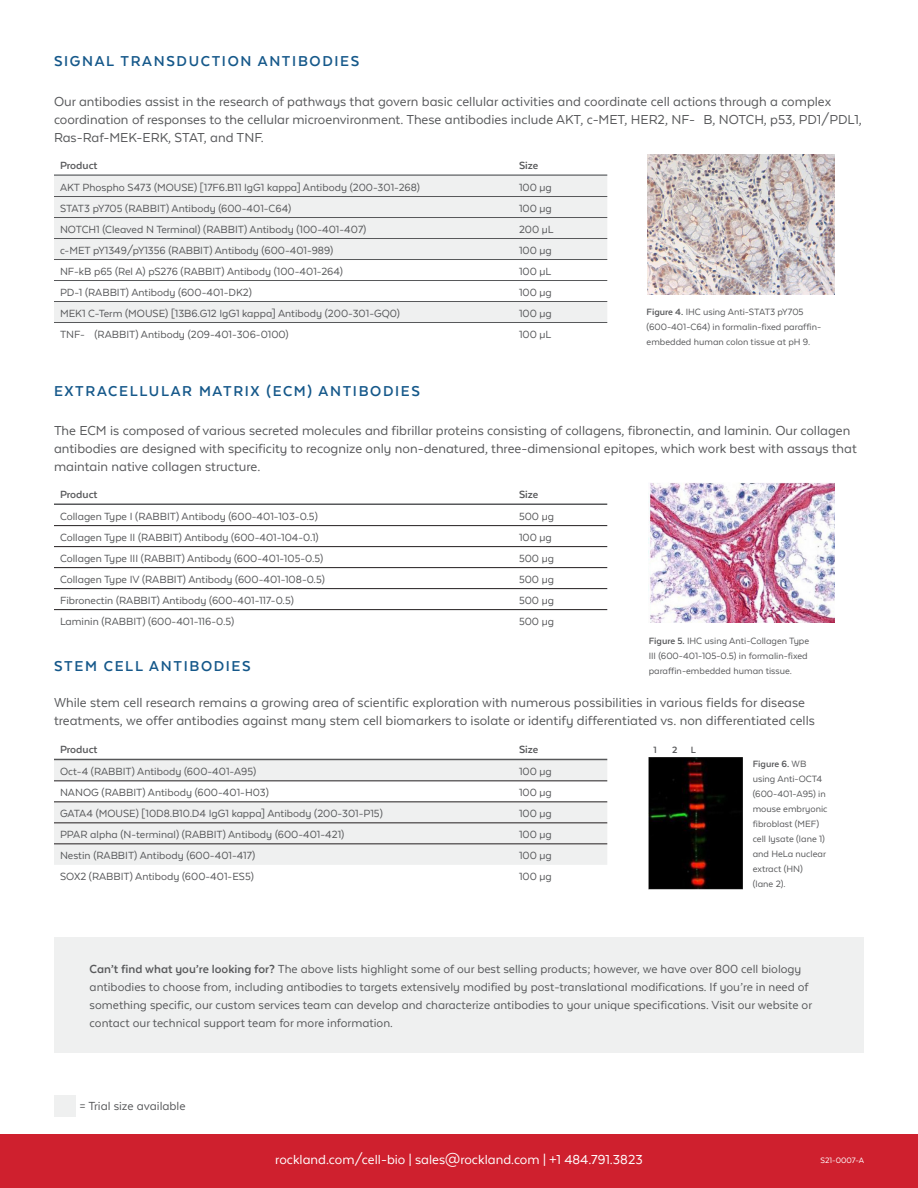
<style>
.page{position:relative;width:918px;height:1188px;background:#fff}
.page>*{position:absolute;margin:0;border:0;box-sizing:border-box;transform-origin:0 0}
.t1{font:700 16.5px "Texta Alt";letter-spacing:.1em;color:#15588a}
.Body{font:15px/18px "Texta Alt";color:#57585a}
.t2{font:15px "Texta Alt";color:#fff}
.Body-2{font:13.5px/18px "Texta Alt";color:#57585a}
.t3{font:12px "Texta Alt";color:#57585a}
.t4{font:700 12px "Texta Alt";color:#57585a}
.Body-3{font:10.5px/15px "Texta Alt";color:#57585a}
.Body-4{font:700 10.5px "Texta Alt";color:#57585a}
.Paragraph_Style_1{font:9px "Texta Alt";color:#fff}
.s1{font-weight:700}
</style>
<div class="page">
<div style="left:0;top:1134px;width:918px;height:54px;background:#cf202e"></div>
<div style="left:54px;top:937px;width:810px;height:116px;background:#eff0f0"></div>
<svg style="left:54px;top:176px;width:553px;height:146px;fill:#eff0f0"></svg>
<hr style="left:54px;top:196px;width:459px;height:1px;background:#57585a">
<hr style="left:513px;top:196px;width:94px;height:1px;background:#57585a">
<hr style="left:54px;top:217px;width:459px;height:1px;background:#57585a">
<hr style="left:513px;top:217px;width:94px;height:1px;background:#57585a">
<hr style="left:54px;top:238px;width:459px;height:1px;background:#57585a">
<hr style="left:513px;top:238px;width:94px;height:1px;background:#57585a">
<hr style="left:54px;top:280px;width:459px;height:1px;background:#57585a">
<hr style="left:513px;top:280px;width:94px;height:1px;background:#57585a">
<hr style="left:54px;top:259px;width:459px;height:1px;background:#57585a">
<hr style="left:513px;top:259px;width:94px;height:1px;background:#57585a">
<hr style="left:54px;top:174px;width:459px;height:2px;background:#787a7d">
<hr style="left:513px;top:174px;width:94px;height:2px;background:#787a7d">
<hr style="left:54px;top:301px;width:459px;height:1px;background:#57585a">
<hr style="left:513px;top:301px;width:94px;height:1px;background:#57585a">
<hr style="left:54px;top:322px;width:459px;height:1px;background:#57585a">
<hr style="left:513px;top:322px;width:94px;height:1px;background:#57585a">
<hr style="left:54px;top:525px;width:459px;height:1px;background:#231f20">
<hr style="left:513px;top:525px;width:94px;height:1px;background:#231f20">
<hr style="left:54px;top:503px;width:459px;height:2px;background:#57585a">
<hr style="left:513px;top:503px;width:94px;height:2px;background:#57585a">
<hr style="left:54px;top:546px;width:459px;height:1px;background:#231f20">
<hr style="left:513px;top:546px;width:94px;height:1px;background:#231f20">
<hr style="left:54px;top:567px;width:459px;height:1px;background:#231f20">
<hr style="left:513px;top:567px;width:94px;height:1px;background:#231f20">
<hr style="left:54px;top:588px;width:459px;height:1px;background:#231f20">
<hr style="left:513px;top:588px;width:94px;height:1px;background:#231f20">
<hr style="left:54px;top:609px;width:459px;height:1px;background:#231f20">
<hr style="left:513px;top:609px;width:94px;height:1px;background:#231f20">
<svg style="left:54px;top:758px;width:553px;height:1px"></svg>
<svg style="left:54px;top:760px;width:553px;height:105px;fill:#eff0f0"></svg>
<hr style="left:54px;top:759px;width:459px;height:1px;background:#57585a">
<hr style="left:513px;top:759px;width:94px;height:1px;background:#57585a">
<hr style="left:54px;top:801px;width:459px;height:1px;background:#231f20">
<hr style="left:513px;top:801px;width:94px;height:1px;background:#231f20">
<hr style="left:54px;top:822px;width:459px;height:1px;background:#231f20">
<hr style="left:513px;top:822px;width:94px;height:1px;background:#231f20">
<hr style="left:54px;top:843px;width:459px;height:1px;background:#231f20">
<hr style="left:513px;top:843px;width:94px;height:1px;background:#231f20">
<hr style="left:54px;top:780px;width:459px;height:1px;background:#231f20">
<hr style="left:513px;top:780px;width:94px;height:1px;background:#231f20">
<img style="left:647px;top:154px;width:187px;height:140px">
<img style="left:648px;top:483px;width:187px;height:140px">
<img style="left:648px;top:757px;width:94px;height:132px">
<div style="left:54px;top:1096px;width:22px;height:21px;background:#eff0f0"></div>
<p class="t1" style="left:54px;top:53px;width:307px">SIGNAL TRANSDUCTION ANTIBODIES</p>
<p class="Body" style="left:54px;top:92px;width:809px">Our antibodies assist in the research of pathways that govern basic cellular activities and coordinate cell actions through a complex coordination of responses to the cellular microenvironment. These antibodies include AKT, c-MET, HER2, NF-κB, NOTCH, p53, PD1/PDL1,<br>Ras-Raf-MEK-ERK, STAT, and TNF.</p>
<p class="t4" style="left:60px;top:159px;width:39px">Product</p>
<p class="t4" style="left:519px;top:159px;width:21px">Size</p>
<p class="t3" style="left:60px;top:181px;width:361px">AKT Phospho S473 (MOUSE) [17F6.B11 IgG1 kappa] Antibody (200-301-268)</p>
<p class="t3" style="left:519px;top:181px;width:34px">100 µg</p>
<p class="t3" style="left:60px;top:202px;width:233px">STAT3 pY705 (RABBIT) Antibody (600-401-C64)</p>
<p class="t3" style="left:519px;top:202px;width:34px">100 µg</p>
<p class="t3" style="left:60px;top:223px;width:308px">NOTCH1 (Cleaved N Terminal) (RABBIT) Antibody (100-401-407)</p>
<p class="t3" style="left:519px;top:223px;width:36px">200 µL</p>
<p class="t3" style="left:60px;top:244px;width:275px">c-MET pY1349/pY1356 (RABBIT) Antibody (600-401-989)</p>
<p class="t3" style="left:519px;top:244px;width:34px">100 µg</p>
<p class="t3" style="left:60px;top:265px;width:284px">NF-kB p65 (Rel A) pS276 (RABBIT) Antibody (100-401-264)</p>
<p class="t3" style="left:519px;top:265px;width:34px">100 µL</p>
<p class="t3" style="left:60px;top:286px;width:193px">PD-1 (RABBIT) Antibody (600-401-DK2)</p>
<p class="t3" style="left:519px;top:286px;width:34px">100 µg</p>
<p class="t3" style="left:60px;top:307px;width:341px">MEK1 C-Term (MOUSE) [13B6.G12 IgG1 kappa] Antibody (200-301-GQ0)</p>
<p class="t3" style="left:519px;top:307px;width:34px">100 µg</p>
<p class="t3" style="left:60px;top:328px;width:230px">TNF- (RABBIT) Antibody (209-401-306-0100)</p>
<p class="t3" style="left:519px;top:328px;width:34px">100 µL</p>
<p class="Body-3" style="left:647px;top:305px;width:176px"><span class="s1">Figure 4.</span> IHC using Anti-STAT3 pY705 (600-401-C64) in formalin-fixed paraffin&shy;embedded human colon tissue at pH 9.</p>
<p class="t1" style="left:54px;top:382px;width:368px">EXTRACELLULAR MATRIX (ECM) ANTIBODIES</p>
<p class="Body" style="left:54px;top:422px;width:804px">The ECM is composed of various secreted molecules and fibrillar proteins consisting of collagens, fibronectin, and laminin. Our collagen antibodies are designed with specificity to recognize only non-denatured, three-dimensional epitopes, which work best with assays that maintain native collagen structure.</p>
<p class="t4" style="left:60px;top:488px;width:39px">Product</p>
<p class="t4" style="left:519px;top:488px;width:21px">Size</p>
<p class="t3" style="left:60px;top:510px;width:259px">Collagen Type I (RABBIT) Antibody (600-401-103-0.5)</p>
<p class="t3" style="left:519px;top:510px;width:37px">500 µg</p>
<p class="t3" style="left:60px;top:531px;width:260px">Collagen Type II (RABBIT) Antibody (600-401-104-0.1)</p>
<p class="t3" style="left:519px;top:531px;width:34px">100 µg</p>
<p class="t3" style="left:60px;top:552px;width:265px">Collagen Type III (RABBIT) Antibody (600-401-105-0.5)</p>
<p class="t3" style="left:519px;top:552px;width:37px">500 µg</p>
<p class="t3" style="left:60px;top:573px;width:266px">Collagen Type IV (RABBIT) Antibody (600-401-108-0.5)</p>
<p class="t3" style="left:519px;top:573px;width:37px">500 µg</p>
<p class="t3" style="left:60px;top:594px;width:235px">Fibronectin (RABBIT) Antibody (600-401-117-0.5)</p>
<p class="t3" style="left:519px;top:594px;width:37px">500 µg</p>
<p class="t3" style="left:60px;top:615px;width:176px">Laminin (RABBIT) (600-401-116-0.5)</p>
<p class="t3" style="left:519px;top:615px;width:37px">500 µg</p>
<p class="Body-3" style="left:649px;top:633px;width:162px"><span class="s1">Figure 5.</span> IHC using Anti-Collagen Type<br>III (600-401-105-0.5) in formalin-fixed paraffin-embedded human tissue.</p>
<p class="t1" style="left:54px;top:658px;width:198px">STEM CELL ANTIBODIES</p>
<p class="Body" style="left:54px;top:694px;width:763px">While stem cell research remains a growing area of scientific exploration with numerous possibilities in various fields for disease treatments, we offer antibodies against many stem cell biomarkers to isolate or identify differentiated vs. non differentiated cells</p>
<p class="t4" style="left:60px;top:744px;width:39px">Product</p>
<p class="t4" style="left:519px;top:744px;width:21px">Size</p>
<p class="t3" style="left:60px;top:765px;width:198px">Oct-4 (RABBIT) Antibody (600-401-A95)</p>
<p class="t3" style="left:519px;top:765px;width:34px">100 µg</p>
<p class="t3" style="left:60px;top:786px;width:210px">NANOG (RABBIT) Antibody (600-401-H03)</p>
<p class="t3" style="left:519px;top:786px;width:34px">100 µg</p>
<p class="t3" style="left:60px;top:807px;width:324px">GATA4 (MOUSE) [10D8.B10.D4 IgG1 kappa] Antibody (200-301-P15)</p>
<p class="t3" style="left:519px;top:807px;width:34px">100 µg</p>
<p class="t3" style="left:60px;top:828px;width:286px">PPAR alpha (N-terminal) (RABBIT) Antibody (600-401-421)</p>
<p class="t3" style="left:519px;top:828px;width:34px">100 µg</p>
<p class="t3" style="left:60px;top:849px;width:197px">Nestin (RABBIT) Antibody (600-401-417)</p>
<p class="t3" style="left:519px;top:849px;width:34px">100 µg</p>
<p class="t3" style="left:60px;top:870px;width:195px">SOX2 (RABBIT) Antibody (600-401-ES5)</p>
<p class="t3" style="left:519px;top:870px;width:34px">100 µg</p>
<p class="Body-4" style="left:654px;top:745px;width:5px">1</p>
<p class="Body-4" style="left:672px;top:745px;width:7px">2</p>
<p class="Body-4" style="left:691px;top:745px;width:7px">L</p>
<p class="Body-3" style="left:753px;top:756px;width:76px"><span class="s1">Figure 6.</span> WB using Anti-OCT4 (600-401-A95) in mouse embryonic fibroblast (MEF) cell lysate (lane 1) and HeLa nuclear extract (HN)<br>(lane 2).</p>
<p class="Body-2" style="left:90px;top:960px;width:724px"><span class="s1">Can’t find what you’re looking for?</span> The above lists highlight some of our best selling products; however, we have over 800 cell biology antibodies to choose from, including antibodies to targets extensively modified by post-translational modifications. If you’re in need of something specific, our custom services team can develop and characterize antibodies to your unique specifications. Visit our website or contact our technical support team for more information.</p>
<p class="Body-2" style="left:80px;top:1097px;width:108px">= Trial size available</p>
<p class="t2" style="left:275px;top:1152px;width:369px">rockland.com/cell-bio | sales@rockland.com | +1 484.791.3823</p>
<p class="Paragraph_Style_1" style="left:821px;top:1156px;width:45px">S21-0007-A</p>
</div>
